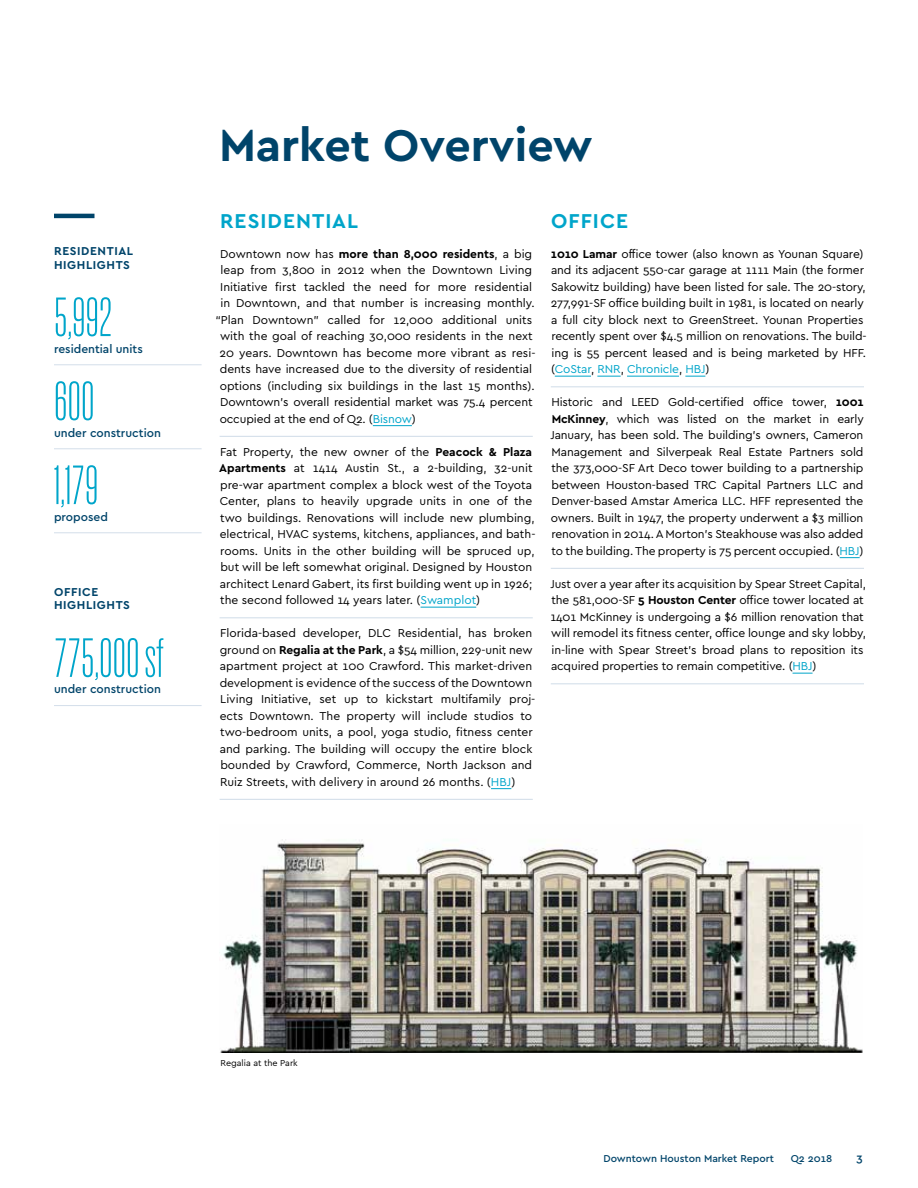
<style>
.page{position:relative;width:918px;height:1188px;background:#fff}
.page>*{position:absolute;margin:0;border:0;box-sizing:border-box;transform-origin:0 0}
.t1{font:54px "Action Cond Light Grade 2";color:#00a5ca}
.t2{font:700 46.5px "Cera";color:#00446a}
.t3{font:700 21px "Cera";letter-spacing:.05em;color:#00a5ca}
.t4{font:12px/16.5px "Cera";letter-spacing:-.01em;color:#000}
.t5{font:500 12px "Cera";color:#00446a}
.t6{font:700 12px "Cera";color:#000}
.t7{font:700 12px/13.5px "Cera";letter-spacing:.05em;color:#00446a}
.t8{font:500 10.5px "Cera";color:#00446a}
.t9{font:9px "Cera";color:#000}
.s1{font-weight:400}
.s2{color:#00a5ca}
.s3{font-weight:700}
</style>
<div class="page">
<hr style="left:54px;top:214px;width:40px;height:4px;background:#00446a">
<hr style="left:220px;top:436px;width:313px;height:1px;background:#cfdce8">
<hr style="left:373px;top:425px;width:39px;height:1px;background:#00a5ca">
<hr style="left:220px;top:618px;width:313px;height:1px;background:#cfdce8">
<hr style="left:421px;top:607px;width:55px;height:1px;background:#00a5ca">
<hr style="left:220px;top:799px;width:313px;height:1px;background:#cfdce8">
<svg style="left:491px;top:788px;width:20px;height:1px"></svg>
<hr style="left:54px;top:365px;width:148px;height:1px;background:#d3deea">
<hr style="left:54px;top:449px;width:148px;height:1px;background:#d3deea">
<hr style="left:54px;top:533px;width:148px;height:1px;background:#d3deea">
<hr style="left:54px;top:705px;width:148px;height:1px;background:#d3deea">
<hr style="left:551px;top:387px;width:313px;height:1px;background:#cfdce8">
<hr style="left:555px;top:376px;width:36px;height:1px;background:#00a5ca">
<svg style="left:597px;top:376px;width:24px;height:1px"></svg>
<hr style="left:627px;top:376px;width:52px;height:1px;background:#00a5ca">
<svg style="left:685px;top:376px;width:20px;height:1px"></svg>
<hr style="left:551px;top:568px;width:313px;height:1px;background:#cfdce8">
<svg style="left:840px;top:557px;width:20px;height:1px"></svg>
<hr style="left:551px;top:684px;width:313px;height:1px;background:#cfdce8">
<svg style="left:793px;top:673px;width:20px;height:1px"></svg>
<img style="left:220px;top:839px;width:643px;height:214px">
<p class="t7" style="left:54px;top:244px;width:81px">RESIDENTIAL<br>HIGHLIGHTS</p>
<h1 class="t1" style="left:54px;top:289px;width:60px">5,992</h1>
<p class="t5" style="left:54px;top:341px;width:90px">residential units</p>
<h1 class="t1" style="left:54px;top:373px;width:42px">600</h1>
<p class="t5" style="left:54px;top:425px;width:108px">under construction</p>
<h1 class="t1" style="left:54px;top:457px;width:46px">1,179</h1>
<p class="t5" style="left:54px;top:509px;width:56px">proposed</p>
<p class="t7" style="left:54px;top:585px;width:32px">office highlight</p>
<p class="t7" style="left:123px;top:598px;width:8px">s</p>
<h1 class="t1" style="left:54px;top:630px;width:111px">775,000 sf</h1>
<p class="t5" style="left:54px;top:681px;width:108px">under construction</p>
<h2 class="t2" style="left:219px;top:115px;width:375px">Market Overview</h2>
<h3 class="t3" style="left:220px;top:207px;width:139px">RESIDENTIAL</h3>
<p class="t6" style="left:220px;top:246px;width:313px"><span class="s1">Downtown now has</span> more than 8,000 residents<span class="s1">, a big</span></p>
<p class="t4" style="left:221px;top:261px;width:313px">leap from 3,800 in 2012 when the Downtown Living</p>
<p class="t4" style="left:220px;top:278px;width:313px">I nitiative first tackled the need for more residential</p>
<p class="t4" style="left:220px;top:294px;width:316px">in Downtown, and that number is increasing monthly.</p>
<p class="t4" style="left:215px;top:311px;width:318px">“Plan Downtown” called for 12,000 additional units</p>
<p class="t4" style="left:220px;top:327px;width:314px">with the goal of reaching 30,000 residents in the next</p>
<p class="t4" style="left:220px;top:344px;width:317px">20 years. Downtown has become more vibrant as resi-</p>
<p class="t4" style="left:220px;top:360px;width:314px">dents have increased due to the diversity of residential</p>
<p class="t4" style="left:220px;top:377px;width:317px">options (including six buildings in the last 15 months).</p>
<p class="t4" style="left:220px;top:393px;width:314px">Downtown’s overall residential market was 75.4 percent</p>
<p class="t4" style="left:220px;top:410px;width:198px">occupied at the end of Q2. (<span class="s2">Bisnow</span>)</p>
<p class="t4" style="left:219px;top:443px;width:318px">Fat Property, the new owner of the <span class="s3">Peacock &amp; Plaza Apartments</span> at 1414 Austin St., a 2-building, 32-unit pre-war apartment complex a block west of the Toyota Center, plans to heavily upgrade units in one of the two buildings. Renovations will include new plumbing, electrical, HVAC systems, kitchens, appliances, and bath&shy;rooms. U nits in the other building will be spruced up, but will be left somewhat original. Designed by Houston architect Lenard Gabert, its first building went up in 1926; the second followed 14 years later. (<span class="s2">Swamplot</span>)</p>
<p class="t4" style="left:220px;top:624px;width:317px">Florida-based developer, DLC Residential, has broken ground on <span class="s3">Regalia at the Park</span>, a $54 million, 229-unit new apartment project at 100 Crawford. This market-driven development is evidence of the success of the Downtown Living I nitiative, set up to kickstart multifamily proj&shy;ects Downtown. The property will include studios to two-bedroom units, a pool, yoga studio, fitness center and parking. The building will occupy the entire block bounded by Crawford, Commerce, North Jackson and Ruiz Streets, with delivery in around 26 months. (<span class="s2">HBJ</span>)</p>
<h3 class="t3" style="left:551px;top:207px;width:78px">OFFICE</h3>
<p class="t4" style="left:551px;top:245px;width:317px"><span class="s3">1010 Lamar</span> office tower (also known as Younan Square) and its adjacent 550-car garage at 1111 Main (the former Sakowitz building) have been listed for sale. The 20-story, 277,991-SF office building built in 1981, is located on nearly a full city block next to GreenStreet. Younan Properties recently spent over $4.5 million on renovations. The build&shy;ing is 55 percent leased and is being marketed by HFF. (<span class="s2">CoStar</span>, <span class="s2">RN R</span>, <span class="s2">Chronicle</span>, <span class="s2">HBJ</span>)</p>
<p class="t4" style="left:552px;top:393px;width:94px">Historic and LEED</p>
<p class="t4" style="left:550px;top:393px;width:315px;text-align:justify;text-indent:118px">Gold-certified office tower, <span class="s3">1001<br>McKinney</span>, which was listed on the market in early January, has been sold. The building’s owners, Cameron Management and Silverpeak Real Estate Partners sold the 373,000-SF Art Deco tower building to a partnership between Houston-based TRC Capital Partners LLC and Denver-based Amstar America LLC. HFF represented the owners. Built in 1947, the property underwent a $3 million renovation in 2014. A Morton’s Steakhouse was also added to the building. The property is 75 percent occupied. (<span class="s2">HBJ</span>)</p>
<p class="t4" style="left:550px;top:575px;width:317px">Just over a year after its acquisition by Spear Street Capital, the 581,000-SF <span class="s3">5 Houston Center</span> office tower located at 1401 McKinney is undergoing a $6 million renovation that will remodel its fitness center, office lounge and sky lobby, in-line with Spear Street’s broad plans to reposition its acquired properties to remain competitive. (<span class="s2">HBJ</span>)</p>
<p class="t9" style="left:221px;top:1057px;width:79px">Regalia at the Park</p>
<p class="t8" style="left:603px;top:1151px;width:172px">Downtown Houston Market Report</p>
<p class="t8" style="left:791px;top:1151px;width:43px">Q2 2018</p>
<p class="t5" style="left:856px;top:1150px;width:8px">3</p>
</div>
